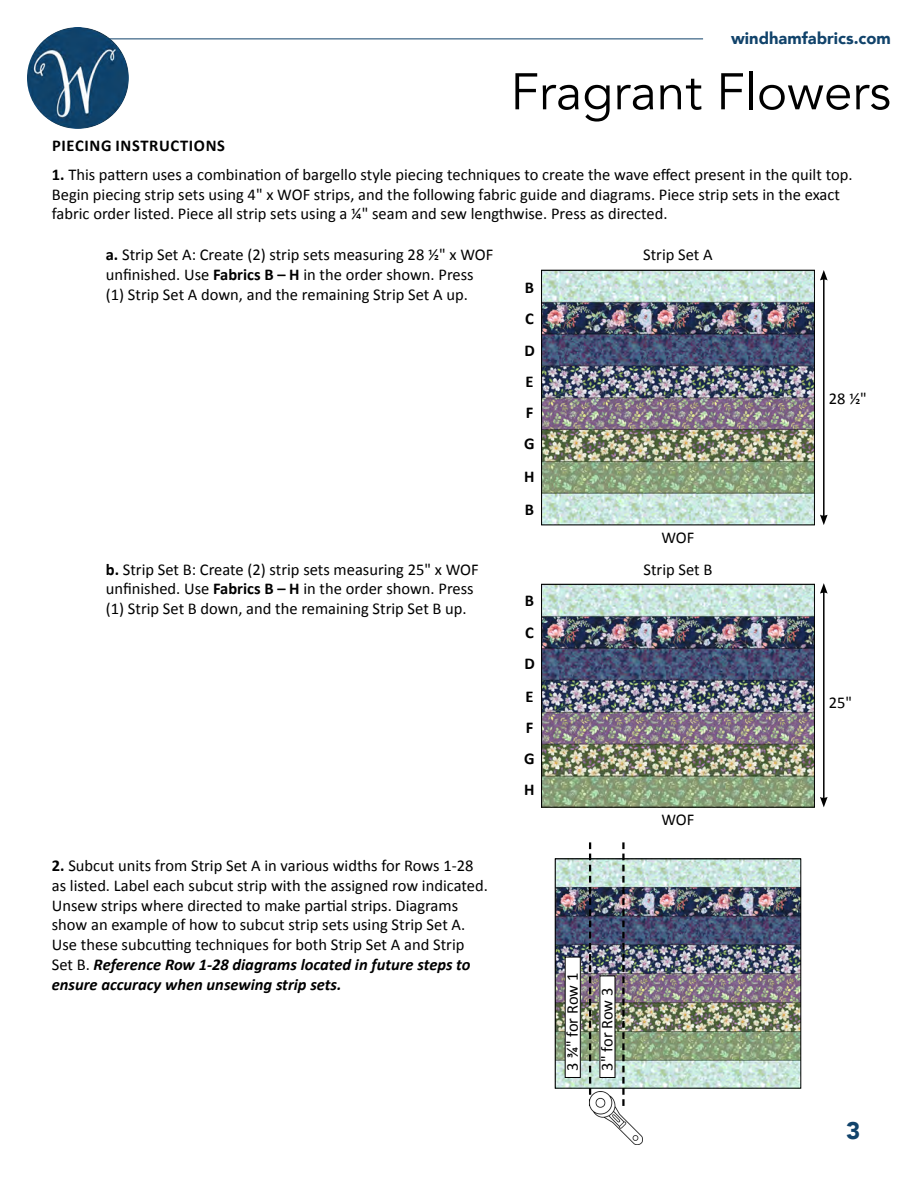
<style>
.page{position:relative;width:918px;height:1188px;background:#fff}
.page>*{position:absolute;margin:0;border:0;box-sizing:border-box;transform-origin:0 0}
.t1{font:51px "Avenir";color:#000}
.t2{font:900 24px "Avenir";color:#11436b}
.t3{font:16.5px/19.8px "Calibri";color:#000}
.t4{font:700 16.5px/31.2px "Calibri";letter-spacing:.04em;color:#000;text-align:justify}
.t5{font:900 16.5px "Avenir";color:#11436b}
.s1{font-weight:700}
.s2{font-weight:700;font-style:italic}
</style>
<div class="page">
<img style="left:27px;top:27px;width:102px;height:102px;border-radius:51px">
<hr style="left:109px;top:39px;width:594px;height:1px;background:#11436b">
<img style="left:543px;top:272px;width:270px;height:251px">
<div style="left:541px;top:270px;width:274px;height:255px;border:1px solid #000"></div>
<hr style="left:823px;top:278px;width:2px;height:239px;background:#000">
<svg style="left:820px;top:270px;width:8px;height:11px"></svg>
<svg style="left:820px;top:515px;width:8px;height:10px"></svg>
<img style="left:543px;top:586px;width:270px;height:219px">
<div style="left:541px;top:584px;width:274px;height:223px;border:1px solid #000"></div>
<hr style="left:823px;top:591px;width:2px;height:208px;background:#000">
<svg style="left:820px;top:583px;width:8px;height:11px"></svg>
<svg style="left:820px;top:797px;width:8px;height:10px"></svg>
<img style="left:557px;top:861px;width:242px;height:225px">
<div style="left:555px;top:859px;width:246px;height:229px;border:1px solid #000"></div>
<svg style="left:589px;top:842px;width:2px;height:249px"></svg>
<svg style="left:622px;top:842px;width:3px;height:249px"></svg>
<div style="left:565px;top:957px;width:15px;height:120px;background:#fff"></div>
<div style="left:600px;top:976px;width:15px;height:101px;background:#fff"></div>
<img style="left:589px;top:1091px;width:53px;height:53px">
<p class="t5" style="left:731px;top:24px;width:161px">windhamfabrics.com</p>
<p class="t4" style="left:52px;top:129px;width:174px">PIECING INSTRUCTIONS</p>
<h1 class="t1" style="left:511px;top:61px;width:382px">Fragrant Flowers</h1>
<p class="t3" style="left:52px;top:164px;width:802px"><span class="s1">1.</span> This pattern uses a combination of bargello style piecing techniques to create the wave effect present in the quilt top.<br>Begin piecing strip sets using 4" x WOF strips, and the following fabric guide and diagrams. Piece strip sets in the exact fabric order listed. Piece all strip sets using a ¼" seam and sew lengthwise. Press as directed.</p>
<p class="t3" style="left:106px;top:244px;width:389px"><span class="s1">a.</span> Strip Set A: Create (2) strip sets measuring 28 ½" x WOF unfinished. Use <span class="s1">Fabrics B – H</span> in the order shown. Press (1) Strip Set A down, and the remaining Strip Set A up.</p>
<p class="t3" style="left:106px;top:559px;width:374px"><span class="s1">b.</span> Strip Set B: Create (2) strip sets measuring 25" x WOF unfinished. Use <span class="s1">Fabrics B – H</span> in the order shown. Press (1) Strip Set B down, and the remaining Strip Set B up.</p>
<p class="t3" style="left:52px;top:855px;width:438px"><span class="s1">2.</span> Subcut units from Strip Set A in various widths for Rows 1-28 as listed. Label each subcut strip with the assigned row indicated.<br>Unsew strips where directed to make partial strips. Diagrams show an example of how to subcut strip sets using Strip Set A.<br>Use these subcutting techniques for both Strip Set A and Strip Set B. <span class="s2">Reference Row 1-28 diagrams located in future steps to ensure accuracy when unsewing strip sets.</span></p>
<p class="t4" style="left:525px;top:272px;width:11px">B</p>
<p class="t4" style="left:524px;top:303px;width:12px">C D E F G</p>
<p class="t4" style="left:524px;top:460px;width:12px;line-height:32.7px">H<br>B</p>
<p class="t4" style="left:525px;top:585px;width:11px">B</p>
<p class="t4" style="left:524px;top:616px;width:12px">C<br>D</p>
<p class="t4" style="left:524px;top:680px;width:12px">E F G H</p>
<p class="t3" style="left:643px;top:244px;width:71px">Strip Set A</p>
<p class="t3" style="left:661px;top:527px;width:35px">WOF</p>
<p class="t3" style="left:644px;top:559px;width:70px">Strip Set B</p>
<p class="t3" style="left:661px;top:809px;width:35px">WOF</p>
<p class="t3" style="left:554px;top:1071px;width:99px;line-height:34.7px;rotate:-90deg">3 ¾" for Row 1<br>3" for Row 3</p>
<p class="t3" style="left:829px;top:388px;width:40px">28 1/2"</p>
<p class="t3" style="left:829px;top:692px;width:25px">25"</p>
<h2 class="t2" style="left:846px;top:1110px;width:16px">3</h2>
</div>
